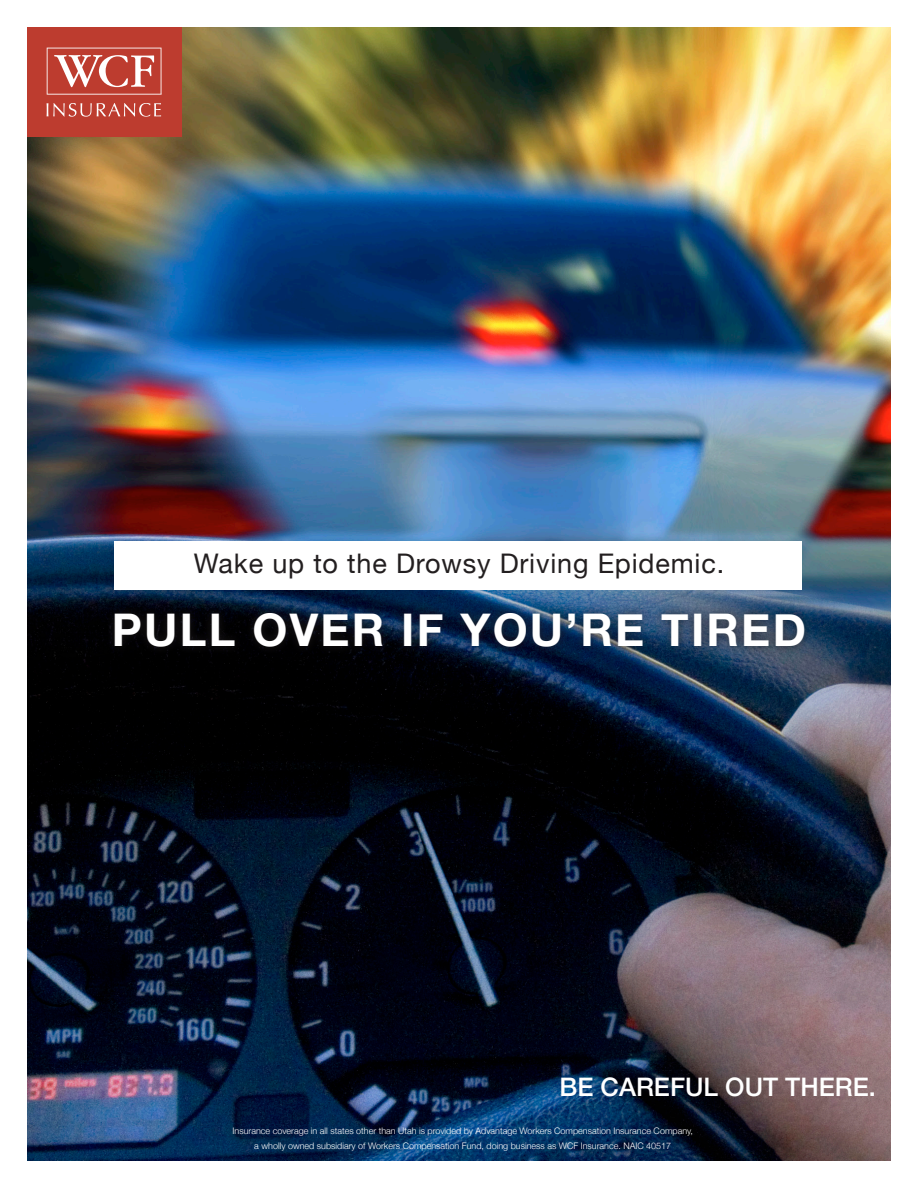
<style>
.page{position:relative;width:918px;height:1188px;background:#fff}
.page>*{position:absolute;margin:0;border:0;box-sizing:border-box;transform-origin:0 0}
.t1{font:700 45px "Helvetica Neue";letter-spacing:.05em;color:#fff}
.t2{font:27px "Helvetica Neue";letter-spacing:.03em;color:#231f20}
.t3{font:500 25.5px "Helvetica Neue";color:#fff}
.t4{font:300 9px/15px "Helvetica Neue";color:#fff;text-align:center}
</style>
<div class="page">
<img style="left:27px;top:27px;width:864px;height:1134px">
<div style="left:27px;top:27px;width:154px;height:109px;background:#bd3c2f"></div>
<svg style="left:47px;top:48px;width:114px;height:47px"></svg>
<svg style="left:47px;top:103px;width:114px;height:14px"></svg>
<div style="left:114px;top:541px;width:688px;height:49px;background:#fff"></div>
<div style="left:106px;top:604px;width:708px;height:52px;background:#231f20;opacity:.75"></div>
<p class="t2" style="left:194px;top:544px;width:532px">Wake up to the Drowsy Driving Epidemic.</p>
<p class="t1" style="left:112px;top:595px;width:696px">PULL OVER IF YOU’RE TIRED</p>
<p class="t3" style="left:559px;top:1067px;width:318px">BE CAREFUL OUT THERE.</p>
<p class="t4" style="left:233px;top:1123px;width:462px">Insurance coverage in all states other than Utah is provided by Advantage Workers Compensation Insurance Company, a wholly owned subsidiary of Workers Compensation Fund, doing business as WCF Insurance. NAIC 40517</p>
</div>
